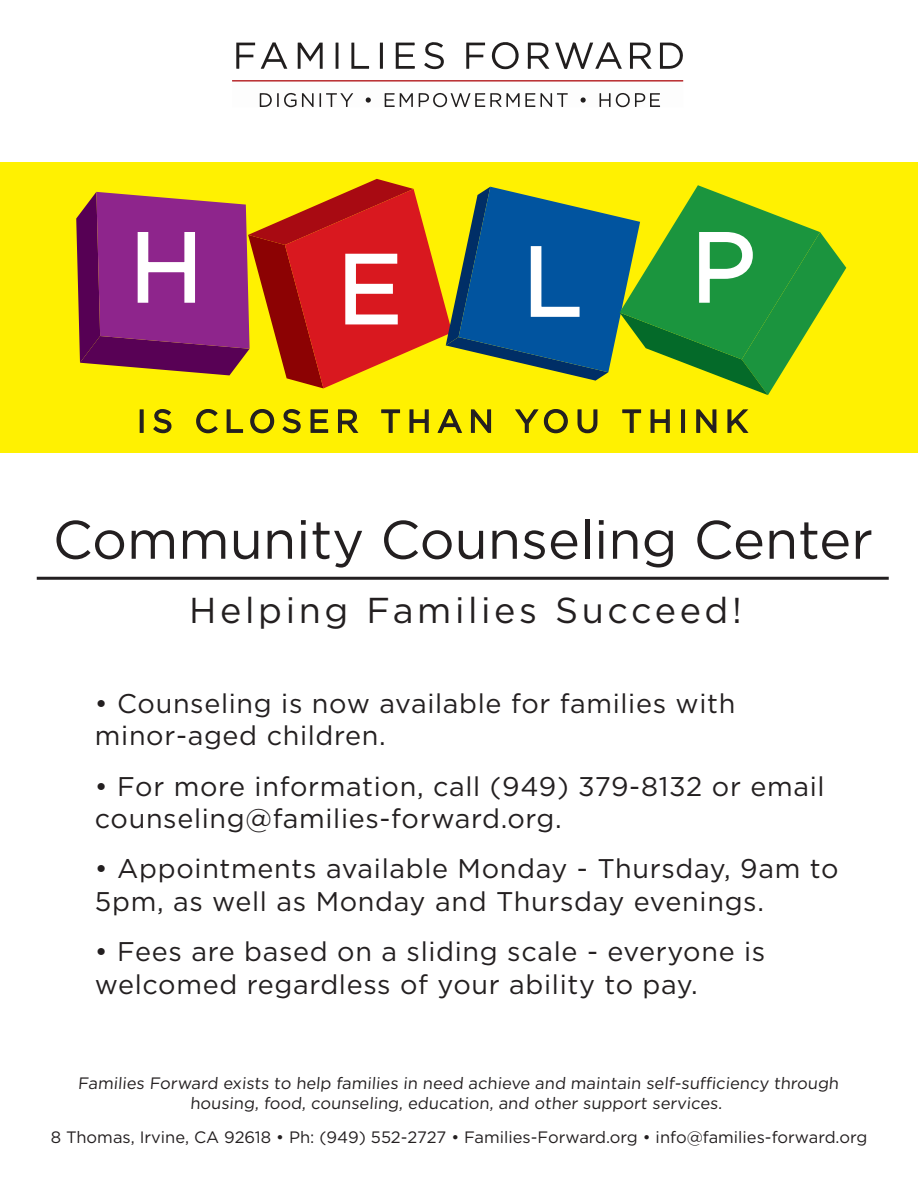
<style>
.page{position:relative;width:918px;height:1188px;background:#fff}
.page>*{position:absolute;margin:0;border:0;box-sizing:border-box;transform-origin:0 0}
.t1{font:96.75px "Gotham";color:#fff}
.t2{font:54px "Gotham";color:#231f20}
.t3{font:36px "Gotham";letter-spacing:.1em;color:#231f20}
.t4{font:31.5px "Gotham";letter-spacing:.2em;color:#231f20}
.t5{font:27px/32.4px "Gotham";letter-spacing:.025em;color:#231f20}
.t6{font:16.5px/19.8px "Gotham";color:#231f20;text-align:center}
</style>
<div class="page">
<svg style="left:232px;top:42px;width:451px;height:66px"></svg>
<div style="left:0;top:162px;width:918px;height:291px;background:#fff101"></div>
<svg style="left:76px;top:179px;width:770px;height:216px"></svg>
<div style="left:140px;top:409px;width:4px;height:24px;border:2px solid #231f20"></div>
<svg style="left:153px;top:409px;width:19px;height:25px"></svg>
<svg style="left:196px;top:409px;width:22px;height:25px"></svg>
<svg style="left:226px;top:409px;width:49px;height:25px"></svg>
<svg style="left:282px;top:409px;width:19px;height:25px"></svg>
<svg style="left:310px;top:409px;width:19px;height:24px"></svg>
<svg style="left:338px;top:409px;width:21px;height:24px"></svg>
<svg style="left:381px;top:409px;width:20px;height:24px"></svg>
<svg style="left:409px;top:409px;width:20px;height:24px"></svg>
<svg style="left:437px;top:409px;width:26px;height:24px"></svg>
<svg style="left:470px;top:409px;width:22px;height:24px"></svg>
<svg style="left:515px;top:409px;width:53px;height:25px"></svg>
<svg style="left:577px;top:409px;width:21px;height:25px"></svg>
<svg style="left:622px;top:409px;width:20px;height:24px"></svg>
<svg style="left:650px;top:409px;width:20px;height:24px"></svg>
<div style="left:681px;top:409px;width:4px;height:24px;border:2px solid #231f20"></div>
<svg style="left:696px;top:409px;width:21px;height:24px"></svg>
<svg style="left:727px;top:409px;width:22px;height:24px"></svg>
<hr style="left:37px;top:577px;width:852px;height:3px;background:#231f20">
<h1 class="t1" style="left:130px;top:205px;width:75px">H</h1>
<h1 class="t1" style="left:337px;top:219px;width:420px">ELP</h1>
<p class="t4" style="left:137px;top:401px;width:612px">IS CLOSER THAN YOU THINK</p>
<h2 class="t2" style="left:53px;top:505px;width:822px">Community Counseling Center</h2>
<h3 class="t3" style="left:189px;top:587px;width:554px">Helping Families Succeed!</h3>
<p class="t5" style="left:95px;top:686px;width:642px">• Counseling is now available for families with minor-aged children.</p>
<p class="t5" style="left:95px;top:769px;width:731px">• For more information, call (949) 379-8132 or email counseling@families-forward.org.</p>
<p class="t5" style="left:95px;top:852px;width:745px">• Appointments available Monday - Thursday, 9am to<br>5pm, as well as Monday and Thursday evenings.</p>
<p class="t5" style="left:95px;top:935px;width:672px">• Fees are based on a sliding scale - everyone is welcomed regardless of your ability to pay.</p>
<p class="t6" style="left:78px;top:1073px;width:764px">Families Forward exists to help families in need achieve and maintain self-sufficiency through housing, food, counseling, education, and other support services.</p>
<p class="t6" style="left:51px;top:1127px;width:818px">8 Thomas, Irvine, CA 92618 • Ph: (949) 552-2727 • Families-Forward.org • info@families-forward.org</p>
</div>
